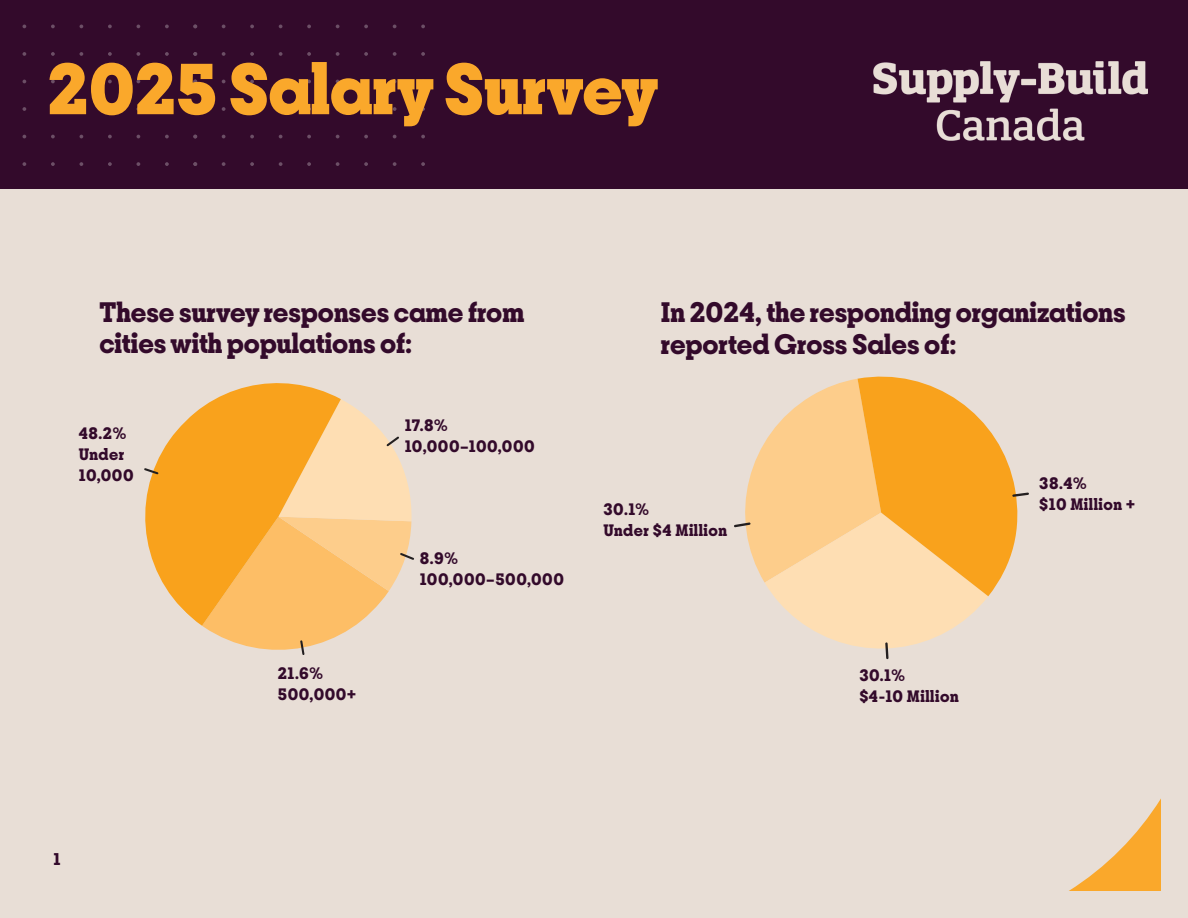
<style>
.page{position:relative;width:1188px;height:918px;background:#330a2b}
.page>*{position:absolute;margin:0;border:0;box-sizing:border-box;transform-origin:0 0}
.t1{font:900 76.2px "Breton";color:#faa82b}
.t2{font:700 29.85px/31.7px "Breton";color:#330a2b}
.t3{font:700 18px "Breton";color:#330a2b}
.body{font:700 17.55px/21px "Breton";letter-spacing:.03em;color:#330a2b}
</style>
<div class="page">
<svg style="left:421px;top:25px;width:4px;height:3px"></svg>
<svg style="left:421px;top:52px;width:4px;height:4px"></svg>
<svg style="left:421px;top:80px;width:4px;height:3px"></svg>
<svg style="left:421px;top:107px;width:4px;height:4px"></svg>
<svg style="left:421px;top:135px;width:4px;height:3px"></svg>
<svg style="left:421px;top:162px;width:4px;height:4px"></svg>
<svg style="left:393px;top:52px;width:4px;height:4px"></svg>
<svg style="left:393px;top:80px;width:4px;height:3px"></svg>
<svg style="left:393px;top:107px;width:4px;height:4px"></svg>
<svg style="left:393px;top:135px;width:4px;height:3px"></svg>
<svg style="left:393px;top:162px;width:4px;height:4px"></svg>
<svg style="left:364px;top:25px;width:4px;height:3px"></svg>
<svg style="left:364px;top:52px;width:4px;height:4px"></svg>
<svg style="left:364px;top:80px;width:4px;height:3px"></svg>
<svg style="left:364px;top:107px;width:4px;height:4px"></svg>
<svg style="left:364px;top:135px;width:4px;height:3px"></svg>
<svg style="left:364px;top:162px;width:4px;height:4px"></svg>
<svg style="left:336px;top:52px;width:4px;height:4px"></svg>
<svg style="left:336px;top:80px;width:4px;height:3px"></svg>
<svg style="left:336px;top:107px;width:4px;height:4px"></svg>
<svg style="left:336px;top:135px;width:4px;height:3px"></svg>
<svg style="left:336px;top:162px;width:4px;height:4px"></svg>
<svg style="left:307px;top:25px;width:4px;height:3px"></svg>
<svg style="left:307px;top:52px;width:4px;height:4px"></svg>
<svg style="left:307px;top:80px;width:4px;height:3px"></svg>
<svg style="left:307px;top:107px;width:4px;height:4px"></svg>
<svg style="left:307px;top:135px;width:4px;height:3px"></svg>
<svg style="left:307px;top:162px;width:4px;height:4px"></svg>
<svg style="left:279px;top:52px;width:4px;height:4px"></svg>
<svg style="left:279px;top:80px;width:4px;height:3px"></svg>
<svg style="left:279px;top:107px;width:4px;height:4px"></svg>
<svg style="left:279px;top:162px;width:4px;height:4px"></svg>
<svg style="left:250px;top:25px;width:4px;height:3px"></svg>
<svg style="left:250px;top:52px;width:4px;height:4px"></svg>
<svg style="left:250px;top:80px;width:4px;height:3px"></svg>
<svg style="left:250px;top:107px;width:4px;height:4px"></svg>
<svg style="left:250px;top:135px;width:4px;height:3px"></svg>
<svg style="left:250px;top:162px;width:4px;height:4px"></svg>
<svg style="left:222px;top:52px;width:4px;height:4px"></svg>
<svg style="left:222px;top:80px;width:4px;height:3px"></svg>
<svg style="left:222px;top:107px;width:4px;height:4px"></svg>
<svg style="left:222px;top:162px;width:4px;height:4px"></svg>
<svg style="left:193px;top:25px;width:4px;height:3px"></svg>
<svg style="left:193px;top:52px;width:4px;height:4px"></svg>
<svg style="left:193px;top:80px;width:4px;height:3px"></svg>
<svg style="left:193px;top:107px;width:4px;height:4px"></svg>
<svg style="left:193px;top:135px;width:4px;height:3px"></svg>
<svg style="left:193px;top:162px;width:4px;height:4px"></svg>
<svg style="left:165px;top:25px;width:4px;height:3px"></svg>
<svg style="left:165px;top:52px;width:4px;height:4px"></svg>
<svg style="left:165px;top:80px;width:4px;height:3px"></svg>
<svg style="left:165px;top:107px;width:4px;height:4px"></svg>
<svg style="left:165px;top:135px;width:4px;height:3px"></svg>
<svg style="left:165px;top:162px;width:4px;height:4px"></svg>
<svg style="left:137px;top:52px;width:3px;height:4px"></svg>
<svg style="left:137px;top:107px;width:3px;height:4px"></svg>
<svg style="left:137px;top:162px;width:3px;height:4px"></svg>
<svg style="left:108px;top:25px;width:4px;height:3px"></svg>
<svg style="left:108px;top:52px;width:4px;height:4px"></svg>
<svg style="left:108px;top:80px;width:4px;height:3px"></svg>
<svg style="left:108px;top:107px;width:4px;height:4px"></svg>
<svg style="left:108px;top:135px;width:4px;height:3px"></svg>
<svg style="left:108px;top:162px;width:4px;height:4px"></svg>
<svg style="left:80px;top:52px;width:3px;height:4px"></svg>
<svg style="left:80px;top:107px;width:3px;height:4px"></svg>
<svg style="left:80px;top:162px;width:3px;height:4px"></svg>
<svg style="left:51px;top:25px;width:4px;height:3px"></svg>
<svg style="left:51px;top:52px;width:4px;height:4px"></svg>
<svg style="left:51px;top:80px;width:4px;height:3px"></svg>
<svg style="left:51px;top:107px;width:4px;height:4px"></svg>
<svg style="left:51px;top:135px;width:4px;height:3px"></svg>
<svg style="left:51px;top:162px;width:4px;height:4px"></svg>
<svg style="left:23px;top:52px;width:3px;height:4px"></svg>
<svg style="left:23px;top:107px;width:3px;height:4px"></svg>
<svg style="left:23px;top:162px;width:3px;height:4px"></svg>
<div style="left:0;top:189px;width:1188px;height:729px;background:#e8ded6"></div>
<svg style="left:1069px;top:798px;width:92px;height:93px"></svg>
<img style="left:874px;top:62px;width:274px;height:78px">
<svg style="left:145px;top:383px;width:196px;height:243px;fill:#f9a21c"></svg>
<svg style="left:202px;top:399px;width:211px;height:256px;background:#f8c171"></svg>
<svg style="left:144px;top:467px;width:16px;height:9px"></svg>
<svg style="left:734px;top:377px;width:295px;height:283px"></svg>
<h1 class="t1" style="left:48px;top:37px;width:612px">2025 Salary Survey</h1>
<p class="t2" style="left:99px;top:295px;width:426px">These survey responses came from cities with populations of:</p>
<p class="body" style="left:79px;top:422px;width:56px">48.2%<br>Under<br>10,000</p>
<p class="body" style="left:278px;top:662px;width:80px">21.6%<br>500,000+</p>
<p class="body" style="left:405px;top:415px;width:131px">17.8%<br>10,000–100,000</p>
<p class="body" style="left:420px;top:547px;width:146px">8.9%<br>100,000–500,000</p>
<p class="t2" style="left:661px;top:296px;width:466px">In 2024, the responding organizations reported Gross Sales of:</p>
<p class="body" style="left:603px;top:499px;width:125px">30.1%<br>Under $4 Million</p>
<p class="body" style="left:859px;top:665px;width:101px">30.1%<br>$4-10 Million</p>
<p class="body" style="left:1039px;top:473px;width:98px">38.4%<br>$10 Million +</p>
<p class="t3" style="left:53px;top:847px;width:9px">1</p>
</div>
